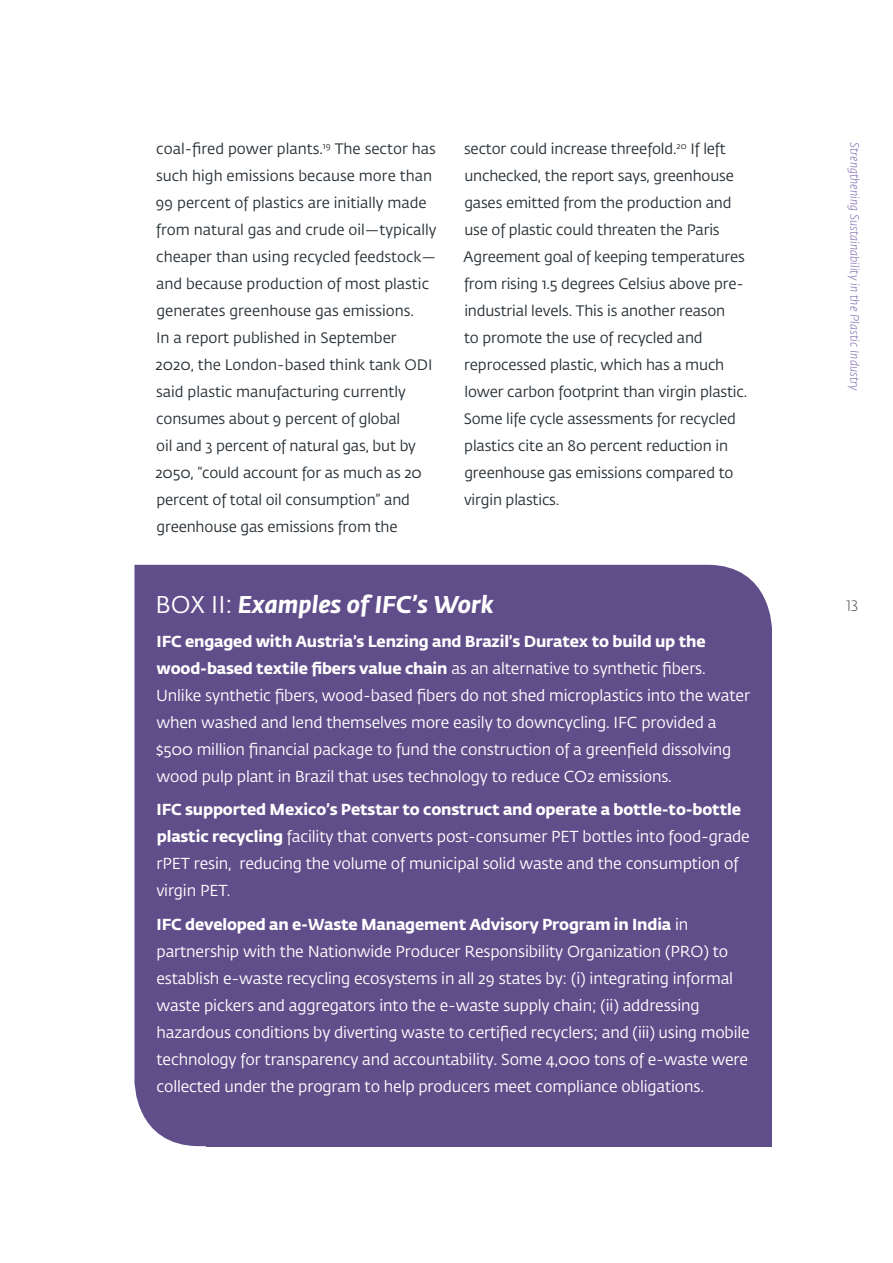
<style>
.page{position:relative;width:893px;height:1263px;background:#fff}
.page>*{position:absolute;margin:0;border:0;box-sizing:border-box;transform-origin:0 0}
.t1{font:italic 700 24px "Fedra Sans Std";color:#fff}
.t2{font:15.75px/27px "Fedra Sans Std";letter-spacing:-.01em;color:#fff}
.t3{font:15px/27px "Fedra Sans Std";letter-spacing:-.01em;color:#283036}
.t4{font:300 15px "Fedra Sans Std";color:#4e5055}
.t5{font:italic 300 12px "Fedra Sans Std";color:#8370b3}
.s1{font-weight:400;font-style:normal}
.s2{font-weight:700}
</style>
<div class="page">
<div style="left:134px;top:565px;width:638px;height:581px;background:#604e8b"></div>
<p class="t3" style="left:155px;top:135px;width:283px">coal-fired power plants.<sup>19</sup> The sector has such high emissions because more than 99 percent of plastics are initially made from natural gas and crude oil—typically cheaper than using recycled feedstock— and because production of most plastic generates greenhouse gas emissions.<br>In a report published in September 2020, the London-based think tank ODI said plastic manufacturing currently consumes about 9 percent of global<br>oil and 3 percent of natural gas, but by 2050, “could account for as much as 20 percent of total oil consumption” and greenhouse gas emissions from the</p>
<p class="t3" style="left:464px;top:135px;width:285px">sector could increase threefold.<sup>20</sup> If left unchecked, the report says, greenhouse gases emitted from the production and use of plastic could threaten the Paris Agreement goal of keeping temperatures from rising 1.5 degrees Celsius above pre&shy;industrial levels. This is another reason<br>to promote the use of recycled and reprocessed plastic, which has a much lower carbon footprint than virgin plastic.<br>Some life cycle assessments for recycled plastics cite an 80 percent reduction in greenhouse gas emissions compared to virgin plastics.</p>
<p class="t5" style="left:862px;top:142px;width:250px;rotate:90deg">Strengthening Sustainability in the Plastic Industry</p>
<h1 class="t1" style="left:155px;top:589px;width:340px"><span class="s1">BOX II:</span> Examples of IFC’s Work</h1>
<p class="t4" style="left:847px;top:597px;width:13px">13</p>
<p class="t2" style="left:156px;top:628px;width:596px"><span class="s2">IFC engaged with Austria’s Lenzing and Brazil’s Duratex to build up the wood-based textile fibers value chain</span> as an alternative to synthetic fibers.<br>Unlike synthetic fibers, wood-based fibers do not shed microplastics into the water when washed and lend themselves more easily to downcycling. IFC provided a $500 million financial package to fund the construction of a greenfield dissolving wood pulp plant in Brazil that uses technology to reduce CO2 emissions.</p>
<p class="t2" style="left:156px;top:796px;width:595px"><span class="s2">IFC supported Mexico’s Petstar to construct and operate a bottle-to-bottle plastic recycling</span> facility that converts post-consumer PET bottles into food-grade rPET resin, reducing the volume of municipal solid waste and the consumption of virgin PET.</p>
<p class="t2" style="left:156px;top:911px;width:595px"><span class="s2">IFC developed an e-Waste Management Advisory Program in India</span> in partnership with the Nationwide Producer Responsibility Organization (PRO) to establish e-waste recycling ecosystems in all 29 states by: (i) integrating informal waste pickers and aggregators into the e-waste supply chain; (ii) addressing hazardous conditions by diverting waste to certified recyclers; and (iii) using mobile technology for transparency and accountability. Some 4,000 tons of e-waste were collected under the program to help producers meet compliance obligations.</p>
</div>
